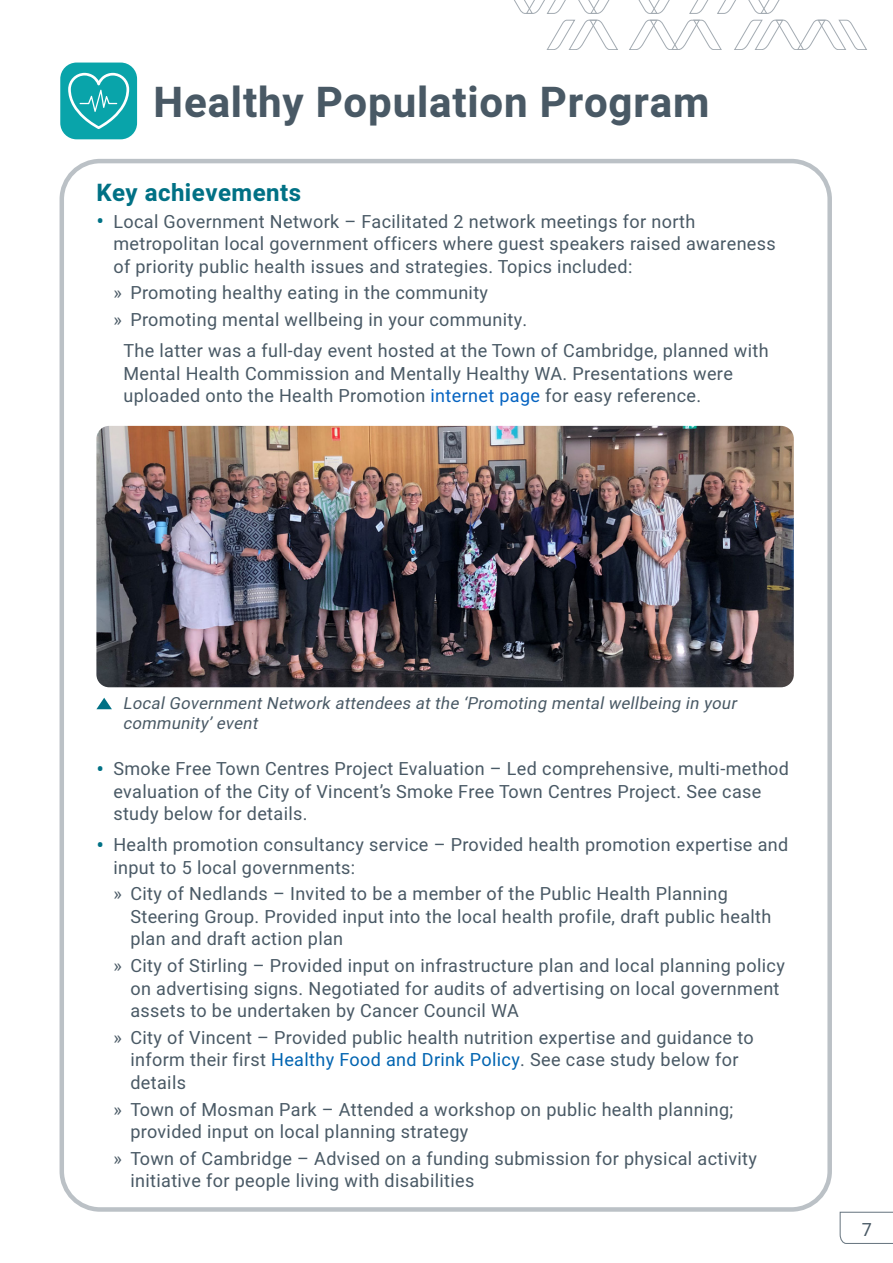
<style>
.page{position:relative;width:893px;height:1263px;background:#fff}
.page>*{position:absolute;margin:0;border:0;box-sizing:border-box;transform-origin:0 0}
.t1{font:700 42px "Heebo";letter-spacing:.02em;color:#495965}
.t2{font:700 24px "Heebo";letter-spacing:.02em;color:#007185}
.t3{font:18px/22.5px "Heebo";letter-spacing:.02em;color:#495965}
.t4{font:italic 16.5px/19.5px "Heebo";color:#495965}
.s1{font-size:22.5px;color:#007185}
.s2{color:#0563c1}
.s3{color:#0064b1}
</style>
<div class="page">
<svg style="left:839px;top:1211px;width:54px;height:33px"></svg>
<svg style="left:546px;top:20px;width:72px;height:30px"></svg>
<svg style="left:514px;top:0;width:96px;height:14px"></svg>
<svg style="left:629px;top:20px;width:93px;height:30px"></svg>
<svg style="left:638px;top:0;width:32px;height:14px"></svg>
<svg style="left:734px;top:20px;width:133px;height:30px"></svg>
<svg style="left:689px;top:0;width:91px;height:14px"></svg>
<div style="left:60px;top:159px;width:772px;height:1053px;border:4px solid #bbc1c6;border-radius:38px"></div>
<div style="left:60px;top:63px;width:77px;height:76px;background:#09a4aa;border-radius:16px"></div>
<svg style="left:68px;top:73px;width:61px;height:56px"></svg>
<svg style="left:96px;top:698px;width:16px;height:11px"></svg>
<img style="left:96px;top:426px;width:698px;height:261px">
<h1 class="t1" style="left:154px;top:73px;width:557px">Healthy Population Program</h1>
<h2 class="t2" style="left:96px;top:176px;width:206px">Key achievements</h2>
<p class="t3" style="left:113px;top:210px;width:664px;text-indent:-17px"><span class="s1">•</span> Local Government Network – Facilitated 2 network meetings for north metropolitan local government officers where guest speakers raised awareness of priority public health issues and strategies. Topics included:</p>
<p class="t3" style="left:113px;top:280px;width:415px;line-height:26.7px">» Promoting healthy eating in the community<br>» Promoting mental wellbeing in your community.</p>
<p class="t3" style="left:123px;top:339px;width:647px">The latter was a full-day event hosted at the Town of Cambridge, planned with<br>Mental Health Commission and Mentally Healthy WA. Presentations were uploaded onto the Health Promotion <span class="s2">internet page</span> for easy reference.</p>
<p class="t4" style="left:123px;top:694px;width:619px">LocalGovernmentNetwork attendees atthe ‘Promoting mentalwellbeing in your community’event</p>
<p class="t3" style="left:113px;top:757px;width:677px;text-indent:-17px"><span class="s1">•</span> Smoke Free Town Centres Project Evaluation – Led comprehensive, multi-method evaluation of the City of Vincent’s Smoke Free Town Centres Project. See case study below for details.</p>
<p class="t3" style="left:113px;top:833px;width:676px;text-indent:-17px"><span class="s1">•</span> Health promotion consultancy service – Provided health promotion expertise and input to 5 local governments:</p>
<p class="t3" style="left:130px;top:883px;width:642px;text-indent:-17px">» City of Nedlands – Invited to be a member of the Public Health Planning<br>Steering Group. Provided input into the local health profile, draft public health plan and draft action plan</p>
<p class="t3" style="left:130px;top:954px;width:656px;text-indent:-17px">» City of Stirling – Provided input on infrastructure plan and local planning policy on advertising signs. Negotiated for audits of advertising on local government assets to be undertaken by Cancer Council WA</p>
<p class="t3" style="left:130px;top:1026px;width:625px;text-indent:-17px">» City of Vincent – Provided public health nutrition expertise and guidance to inform their first <span class="s3">Healthy Food and Drink Policy</span>. See case study below for details</p>
<p class="t3" style="left:130px;top:1098px;width:604px;text-indent:-17px">» Town of Mosman Park – Attended a workshop on public health planning; provided input on local planning strategy</p>
<p class="t3" style="left:130px;top:1147px;width:628px;text-indent:-17px">» Town of Cambridge – Advised on a funding submission for physical activity initiative for people living with disabilities</p>
<p class="t3" style="left:862px;top:1218px;width:12px">7</p>
</div>
